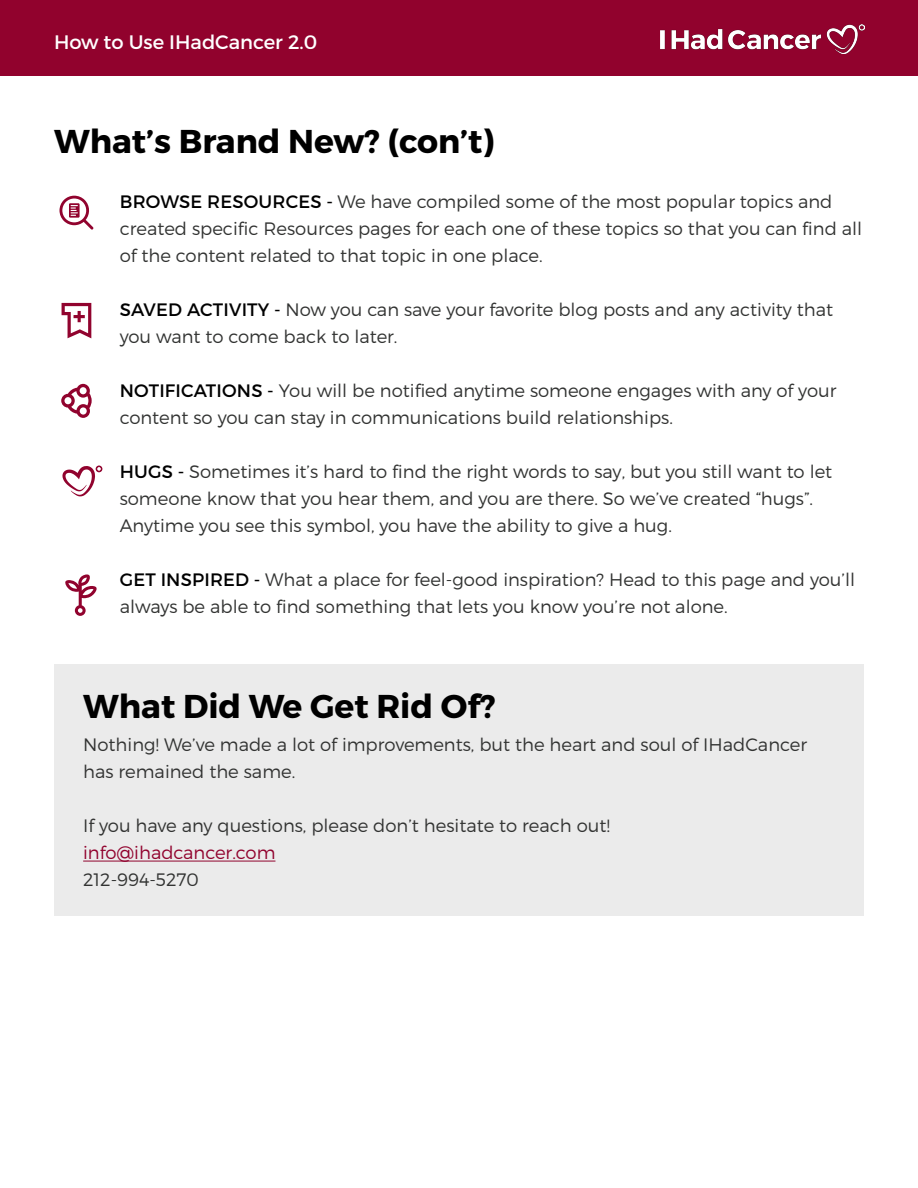
<style>
.page{position:relative;width:918px;height:1188px;background:#fff}
.page>*{position:absolute;margin:0;border:0;box-sizing:border-box;transform-origin:0 0}
.t1{font:700 33px "Montserrat";color:#000}
.t2{font:19.5px "Montserrat";color:#fff}
.t3{font:300 18px/27px "Montserrat";color:#323332}
.t4{font:300 18px "Montserrat";color:#91032e}
.s1{font-weight:400;color:#000}
</style>
<div class="page">
<div style="left:0;top:0;width:918px;height:76px;background:#91022d"></div>
<img style="left:661px;top:25px;width:203px;height:29px">
<svg style="left:62px;top:466px;width:40px;height:30px"></svg>
<svg style="left:65px;top:574px;width:32px;height:42px"></svg>
<div style="left:55px;top:664px;width:809px;height:252px;background:#ebebeb"></div>
<hr style="left:83px;top:861px;width:192px;height:1px;background:#91032e">
<svg style="left:59px;top:196px;width:35px;height:34px"></svg>
<svg style="left:62px;top:303px;width:29px;height:35px"></svg>
<svg style="left:61px;top:384px;width:31px;height:34px"></svg>
<p class="t2" style="left:54px;top:31px;width:265px">How to Use IHadCancer 2.0</p>
<p class="t1" style="left:54px;top:120px;width:442px">What’s Brand New? (con’t)</p>
<p class="t3" style="left:120px;top:188px;width:744px"><span class="s1">BROWSE RESOURCES -</span> We have compiled some of the most popular topics and created specific Resources pages for each one of these topics so that you can find all of the content related to that topic in one place.</p>
<p class="t3" style="left:120px;top:296px;width:715px"><span class="s1">SAVED ACTIVITY -</span> Now you can save your favorite blog posts and any activity that you want to come back to later.</p>
<p class="t3" style="left:120px;top:377px;width:718px"><span class="s1">NOTIFICATIONS -</span> You will be notified anytime someone engages with any of your content so you can stay in communications build relationships.</p>
<p class="t3" style="left:120px;top:458px;width:714px"><span class="s1">HUGS -</span> Sometimes it’s hard to find the right words to say, but you still want to let someone know that you hear them, and you are there. So we’ve created “hugs”.<br>Anytime you see this symbol, you have the ability to give a hug.</p>
<p class="t3" style="left:120px;top:566px;width:737px"><span class="s1">GET INSPIRED -</span> What a place for feel-good inspiration? Head to this page and you’ll always be able to find something that lets you know you’re not alone.</p>
<p class="t1" style="left:83px;top:686px;width:414px">What Did We Get Rid Of?</p>
<p class="t3" style="left:83px;top:731px;width:725px">Nothing! We’ve made a lot of improvements, but the heart and soul of IHadCancer has remained the same.</p>
<p class="t3" style="left:83px;top:812px;width:528px">If you have any questions, please don’t hesitate to reach out!</p>
<p class="t4" style="left:83px;top:842px;width:194px">info@ihadcancer.com</p>
<p class="t3" style="left:83px;top:866px;width:117px">212-994-5270</p>
</div>
